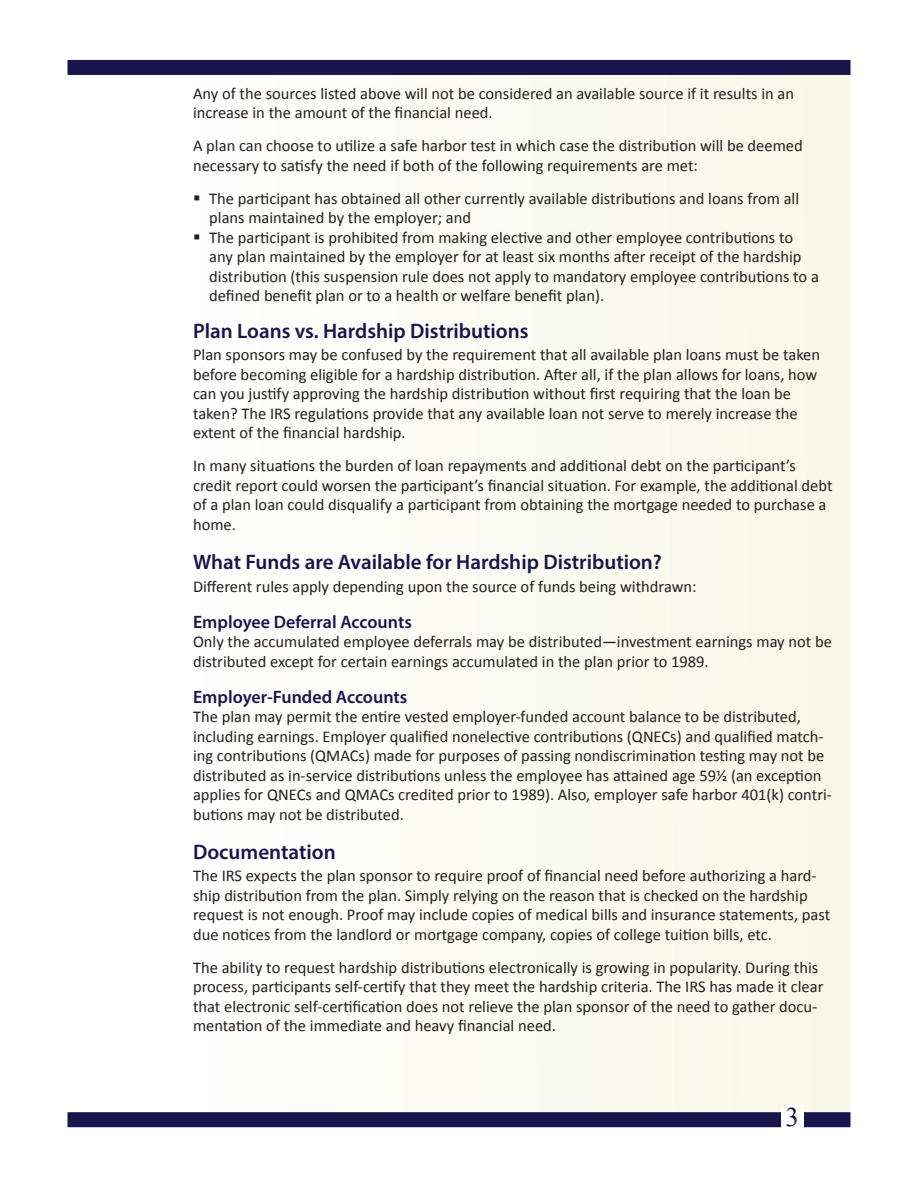
<style>
.page{position:relative;width:918px;height:1188px;background:#fff}
.page>*{position:absolute;margin:0;border:0;box-sizing:border-box;transform-origin:0 0}
.t1{font:27px "Times New Roman";color:#18154d}
.t2{font:600 21px "Myriad Pro";color:#18154d}
.t3{font:600 18px "Myriad Pro";color:#18154d}
.t4{font:16.5px/19.5px "Calibri";color:#231f20}
</style>
<div class="page">
<div style="left:798px;top:75px;width:52px;height:989px;background:#f7f7e7"></div>
<div style="left:67px;top:60px;width:783px;height:15px;background:#18154d"></div>
<div style="left:67px;top:1112px;width:783px;height:15px;background:#18154d"></div>
<div style="left:781px;top:1105px;width:23px;height:23px;background:#fff"></div>
<p class="t4" style="left:193px;top:84px;width:603px">Any of the sources listed above will not be considered an available source if it results in an increase in the amount of the financial need.</p>
<p class="t4" style="left:193px;top:136px;width:611px">A plan can choose to utilize a safe harbor test in which case the distribution will be deemed necessary to satisfy the need if both of the following requirements are met:</p>
<p class="t4" style="left:209px;top:189px;width:591px;text-indent:-16px">▪ The participant has obtained all other currently available distributions and loans from all plans maintained by the employer; and</p>
<p class="t4" style="left:209px;top:228px;width:611px;text-indent:-16px">▪ The participant is prohibited from making elective and other employee contributions to any plan maintained by the employer for at least six months after receipt of the hardship distribution (this suspension rule does not apply to mandatory employee contributions to a defined benefit plan or to a health or welfare benefit plan).</p>
<p class="t2" style="left:193px;top:317px;width:337px">Plan Loans vs. Hardship Distributions</p>
<p class="t4" style="left:193px;top:345px;width:629px">Plan sponsors may be confused by the requirement that all available plan loans must be taken before becoming eligible for a hardship distribution. After all, if the plan allows for loans, how can you justify approving the hardship distribution without first requiring that the loan be taken? The IRS regulations provide that any available loan not serve to merely increase the extent of the financial hardship.</p>
<p class="t4" style="left:193px;top:456px;width:641px">In many situations the burden of loan repayments and additional debt on the participant’s credit report could worsen the participant’s financial situation. For example, the additional debt of a plan loan could disqualify a participant from obtaining the mortgage needed to purchase a home.</p>
<p class="t2" style="left:193px;top:548px;width:470px">What Funds are Available for Hardship Distribution?</p>
<p class="t4" style="left:193px;top:576px;width:505px">Different rules apply depending upon the source of funds being withdrawn:</p>
<p class="t3" style="left:193px;top:610px;width:220px">Employee Deferral Accounts</p>
<p class="t4" style="left:193px;top:632px;width:640px">Only the accumulated employee deferrals may be distributed—investment earnings may not be distributed except for certain earnings accumulated in the plan prior to 1989.</p>
<p class="t3" style="left:193px;top:685px;width:216px">Employer-Funded Accounts</p>
<p class="t4" style="left:193px;top:707px;width:640px">The plan may permit the entire vested employer-funded account balance to be distributed, including earnings. Employer qualified nonelective contributions (QNECs) and qualified match&shy;ing contributions (QMACs) made for purposes of passing nondiscrimination testing may not be distributed as in-service distributions unless the employee has attained age 59½ (an exception applies for QNECs and QMACs credited prior to 1989). Also, employer safe harbor 401(k) contri&shy;butions may not be distributed.</p>
<p class="t2" style="left:193px;top:838px;width:144px">Documentation</p>
<p class="t4" style="left:193px;top:866px;width:639px">The IRS expects the plan sponsor to require proof of financial need before authorizing a hard&shy;ship distribution from the plan. Simply relying on the reason that is checked on the hardship request is not enough. Proof may include copies of medical bills and insurance statements, past due notices from the landlord or mortgage company, copies of college tuition bills, etc.</p>
<p class="t4" style="left:193px;top:958px;width:632px">The ability to request hardship distributions electronically is growing in popularity. During this process, participants self-certify that they meet the hardship criteria. The IRS has made it clear that electronic self-certification does not relieve the plan sponsor of the need to gather docu&shy;mentation of the immediate and heavy financial need.</p>
<h1 class="t1" style="left:786px;top:1099px;width:15px">3</h1>
</div>
